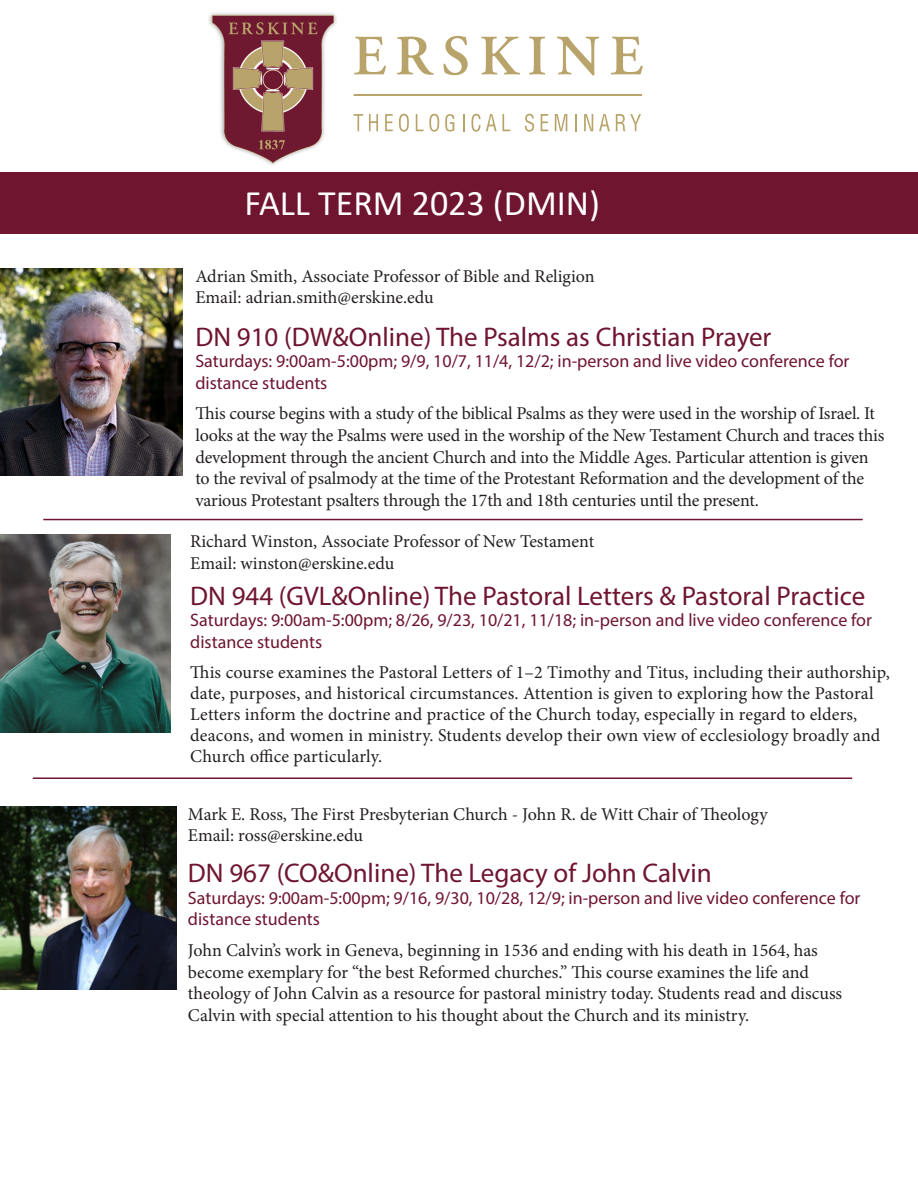
<style>
.page{position:relative;width:918px;height:1188px;background:#fff}
.page>*{position:absolute;margin:0;border:0;box-sizing:border-box;transform-origin:0 0}
.t1{font:36px "Calibri";color:#fff}
.t2{font:27px "Myriad Pro";color:#6f1530}
.t3{font:18px/21.6px "Minion Pro";letter-spacing:-.005em;color:#231f20}
.t4{font:18px/21.6px "Myriad Pro";color:#6f1530}
</style>
<div class="page">
<div style="left:0;top:173px;width:918px;height:61px;background:#6f1530"></div>
<div style="left:208px;top:11px;width:130px;height:156px;background:#231f20;opacity:.49"></div>
<img style="left:212px;top:16px;width:121px;height:148px">
<div style="left:354px;top:94px;width:288px;height:2px;border:1px solid #b8a46a"></div>
<svg style="left:354px;top:37px;width:32px;height:37px"></svg>
<svg style="left:397px;top:37px;width:37px;height:38px"></svg>
<svg style="left:443px;top:36px;width:25px;height:39px"></svg>
<svg style="left:481px;top:37px;width:39px;height:37px"></svg>
<svg style="left:529px;top:37px;width:16px;height:37px"></svg>
<svg style="left:557px;top:37px;width:42px;height:38px"></svg>
<svg style="left:611px;top:37px;width:32px;height:37px"></svg>
<svg style="left:445px;top:114px;width:9px;height:18px"></svg>
<svg style="left:354px;top:114px;width:9px;height:17px"></svg>
<svg style="left:369px;top:114px;width:9px;height:17px"></svg>
<svg style="left:385px;top:114px;width:8px;height:17px"></svg>
<svg style="left:399px;top:114px;width:10px;height:18px"></svg>
<svg style="left:416px;top:114px;width:23px;height:18px"></svg>
<svg style="left:463px;top:114px;width:1px;height:17px"></svg>
<svg style="left:471px;top:114px;width:39px;height:18px"></svg>
<svg style="left:525px;top:114px;width:9px;height:18px"></svg>
<svg style="left:541px;top:114px;width:7px;height:17px"></svg>
<svg style="left:555px;top:114px;width:12px;height:17px"></svg>
<svg style="left:575px;top:114px;width:2px;height:17px"></svg>
<svg style="left:584px;top:114px;width:9px;height:17px"></svg>
<svg style="left:599px;top:114px;width:11px;height:17px"></svg>
<svg style="left:616px;top:114px;width:25px;height:17px"></svg>
<hr style="left:43px;top:519px;width:820px;height:1px;background:#6f1530">
<img style="left:0;top:269px;width:182px;height:206px">
<img style="left:0;top:534px;width:171px;height:198px">
<hr style="left:33px;top:777px;width:819px;height:2px;background:#6f1530">
<img style="left:0;top:807px;width:177px;height:183px">
<p class="t1" style="left:245px;top:178px;width:357px">FALL TERM 2023 (DMIN)</p>
<p class="t3" style="left:195px;top:265px;width:401px">Adrian Smith, Associate Professor of Bible and Religion</p>
<p class="t3" style="left:195px;top:287px;width:240px">Email: adrian.smith@erskine.edu</p>
<p class="t2" style="left:195px;top:320px;width:578px">DN 910 (DW&amp;Online) The Psalms as Christian Prayer</p>
<p class="t4" style="left:195px;top:350px;width:656px">Saturdays: 9:00am-5:00pm; 9/9, 10/7, 11/4, 12/2; in-person and live video conference for distance students</p>
<p class="t3" style="left:195px;top:403px;width:690px">This course begins with a study of the biblical Psalms as they were used in the worship of Israel. It looks at the way the Psalms were used in the worship of the New Testament Church and traces this development through the ancient Church and into the Middle Ages. Particular attention is given to the revival of psalmody at the time of the Protestant Reformation and the development of the various Protestant psalters through the 17th and 18th centuries until the present.</p>
<p class="t3" style="left:190px;top:531px;width:405px">Richard Winston, Associate Professor of New Testament</p>
<p class="t3" style="left:190px;top:553px;width:206px">Email: winston@erskine.edu</p>
<p class="t2" style="left:190px;top:579px;width:676px">DN 944 (GVL&amp;Online) The Pastoral Letters &amp; Pastoral Practice</p>
<p class="t4" style="left:190px;top:609px;width:683px">Saturdays: 9:00am-5:00pm; 8/26, 9/23, 10/21, 11/18; in-person and live video conference for distance students</p>
<p class="t3" style="left:190px;top:662px;width:701px;line-height:21px">This course examines the Pastoral Letters of 1–2 Timothy and Titus, including their authorship, date, purposes, and historical circumstances. Attention is given to exploring how the Pastoral Letters inform the doctrine and practice of the Church today, especially in regard to elders, deacons, and women in ministry. Students develop their own view of ecclesiology broadly and Church office particularly.</p>
<p class="t3" style="left:188px;top:803px;width:581px">Mark E. Ross, The First Presbyterian Church - John R. de Witt Chair of Theology</p>
<p class="t3" style="left:188px;top:825px;width:177px">Email: ross@erskine.edu</p>
<p class="t2" style="left:188px;top:857px;width:525px">DN 967 (CO&amp;Online) The Legacy of John Calvin</p>
<p class="t4" style="left:188px;top:887px;width:674px">Saturdays: 9:00am-5:00pm; 9/16, 9/30, 10/28, 12/9; in-person and live video conference for distance students</p>
<p class="t3" style="left:188px;top:940px;width:656px">John Calvin’s work in Geneva, beginning in 1536 and ending with his death in 1564, has become exemplary for “the best Reformed churches.” This course examines the life and theology of John Calvin as a resource for pastoral ministry today. Students read and discuss Calvin with special attention to his thought about the Church and its ministry.</p>
</div>
